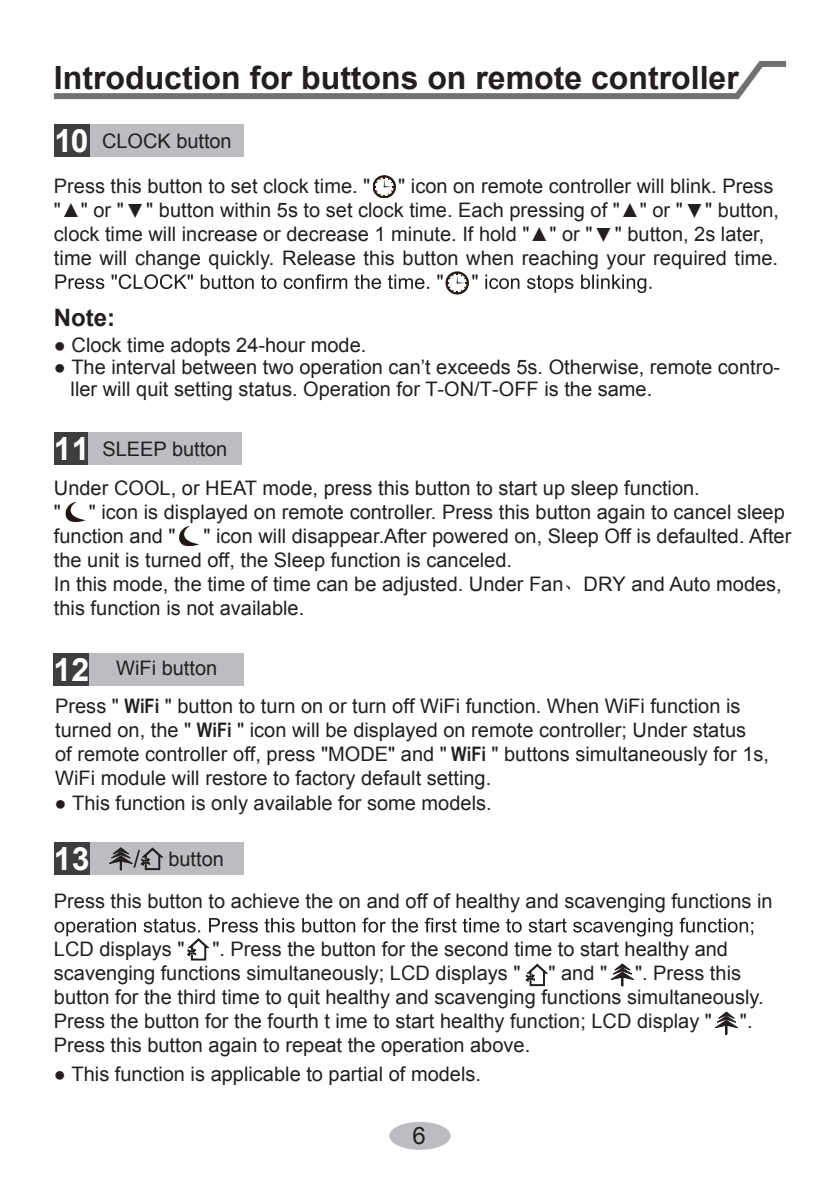
<style>
.page{position:relative;width:840px;height:1191px;background:#fff}
.page>*{position:absolute;margin:0;border:0;box-sizing:border-box;transform-origin:0 0}
.t1{font:700 32px "Arial";color:#231f20}
.t2{font:700 32px "Arial";color:#fff}
.t3{font:700 24px "Arial";color:#231f20}
.t4{font:24px "Arial";color:#231f20}
.t5{font:20px/24px "Arial";color:#231f20}
.s1{font-weight:700;font-size:32px;color:#fff}
.s2{font-family:"Arial Narrow";font-weight:700}
</style>
<div class="page">
<div style="left:89px;top:843px;width:155px;height:32px;background:#bcbdc0"></div>
<div style="left:54px;top:843px;width:35px;height:32px;background:#3e3e3f"></div>
<svg style="left:109px;top:847px;width:54px;height:23px"></svg>
<svg style="left:714px;top:1011px;width:24px;height:23px"></svg>
<svg style="left:55px;top:917px;width:697px;height:69px"></svg>
<div style="left:389px;top:1121px;width:61px;height:28px;background:#bcbdc0;border-radius:50%"></div>
<div style="left:89px;top:653px;width:154px;height:32px;background:#bcbdc0"></div>
<div style="left:54px;top:653px;width:35px;height:32px;background:#3e3e3f"></div>
<svg style="left:53px;top:61px;width:734px;height:39px"></svg>
<div style="left:89px;top:125px;width:155px;height:32px;background:#bcbdc0"></div>
<div style="left:54px;top:125px;width:35px;height:32px;background:#3e3e3f"></div>
<div style="left:87px;top:433px;width:155px;height:32px;background:#bcbdc0"></div>
<div style="left:54px;top:433px;width:33px;height:32px;background:#3e3e3f"></div>
<svg style="left:66px;top:502px;width:20px;height:19px"></svg>
<svg style="left:179px;top:526px;width:20px;height:20px"></svg>
<svg style="left:373px;top:176px;width:22px;height:22px"></svg>
<svg style="left:55px;top:272px;width:596px;height:22px"></svg>
<h1 class="t1" style="left:54px;top:56px;width:686px">Introduction for buttons on remote controller</h1>
<h1 class="t2" style="left:55px;top:120px;width:35px">10</h1>
<p class="t5" style="left:102px;top:129px;width:131px">CLOCK button</p>
<p class="t5" style="left:54px;top:174px;width:726px;text-indent:344px">" icon on remote controller will blink. Press "▲" or " " button within 5s to set clock time. Each pressing of "▲" or " " button, clock time will increase or decrease 1 minute. If hold "▲" or " " button, 2s later, time will change quickly. Release this button when reaching your required time.</p>
<p class="t5" style="left:54px;top:174px;width:318px">Press this button to set clock time. "</p>
<p class="t5" style="left:145px;top:222px;width:21px;rotate:-180deg">▲</p>
<p class="t5" style="left:704px;top:222px;width:21px;rotate:-180deg">▲</p>
<p class="t5" style="left:613px;top:247px;width:21px;rotate:-180deg">▲</p>
<p class="t3" style="left:54px;top:302px;width:63px">Note:</p>
<p class="t5" style="left:54px;top:333px;width:314px">● Clock time adopts 24-hour mode.</p>
<p class="t5" style="left:71px;top:356px;width:710px;line-height:22px;text-indent:-17px">● The interval between two operation can’t exceeds 5s. Otherwise, remote contro&shy;ller will quit setting status. Operation for T-ON/T-OFF is the same.</p>
<p class="t5" style="left:54px;top:430px;width:647px;line-height:38.8px"><span class="s1">11</span> SLEEP button<br>Under COOL, or HEAT mode, press this button to start up sleep function.</p>
<p class="t5" style="left:54px;top:500px;width:9px">"</p>
<p class="t5" style="left:54px;top:500px;width:732px;text-indent:35px">" icon is displayed on remote controller. Press this button again to cancel sleep function and "</p>
<p class="t5" style="left:54px;top:524px;width:738px;text-indent:149px">" icon will disappear.After powered on, Sleep Off is defaulted. After the unit is turned off, the Sleep function is canceled.<br>In this mode, the time of time can be adjusted. Under Fan DRY and Auto modes, this function is not available.</p>
<h1 class="t2" style="left:54px;top:648px;width:37px">12</h1>
<p class="t5" style="left:116px;top:656px;width:103px">WiFi button</p>
<p class="t5" style="left:55px;top:694px;width:715px">Press " <span class="s2">WiFi</span> " button to turn on or turn off WiFi function. When WiFi function is turned on, the " <span class="s2">WiFi</span> " icon will be displayed on remote controller; Under status<br>of remote controller off, press "MODE" and " <span class="s2">WiFi</span> " buttons simultaneously for 1s, WiFi module will restore to factory default setting.</p>
<p class="t5" style="left:54px;top:790px;width:438px">● This function is only available for some models.</p>
<h1 class="t2" style="left:54px;top:837px;width:37px">13</h1>
<p class="t5" style="left:54px;top:889px;width:719px">Press this button to achieve the on and off of healthy and scavenging functions in</p>
<p class="t5" style="left:54px;top:937px;width:132px">LCD displays "</p>
<p class="t5" style="left:168px;top:847px;width:57px">button</p>
<p class="t5" style="left:54px;top:937px;width:675px;text-indent:158px">". Press the button for the second time to start healthy and scavenging functions simultaneously; LCD displays "</p>
<p class="t5" style="left:54px;top:961px;width:711px;text-indent:580px">". Press this button for the third time to quit healthy and scavenging functions simultaneously.<br>Press the button for the fourth t ime to start healthy function; LCD display "</p>
<p class="t5" style="left:548px;top:961px;width:60px">" and "</p>
<p class="t5" style="left:739px;top:1009px;width:14px">".</p>
<p class="t5" style="left:54px;top:1033px;width:477px">Press this button again to repeat the operation above.</p>
<p class="t5" style="left:54px;top:1061px;width:428px">● This function is applicable to partial of models.</p>
<p class="t4" style="left:412px;top:1120px;width:15px">6</p>
</div>
